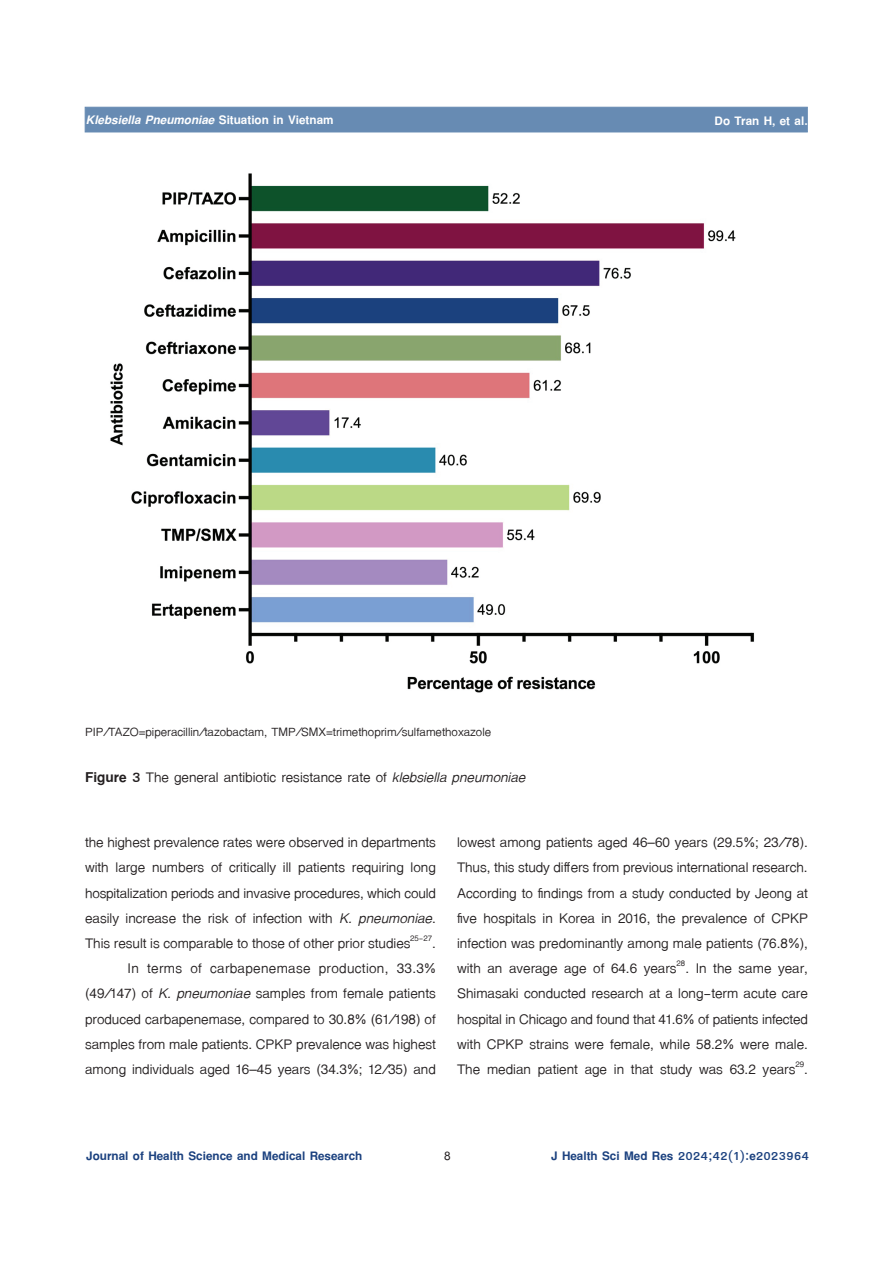
<style>
.page{position:relative;width:893px;height:1263px;background:#fff}
.page>*{position:absolute;margin:0;border:0;box-sizing:border-box;transform-origin:0 0}
.t1{font:21px/25.2px "TF Lanna";color:#231f20;text-align:right}
.t2{font:700 18px "TF Lanna";color:#1b417f}
.t3{font:18px "TF Lanna";color:#231f20}
.t4{font:italic 700 18px "TF Lanna";color:#fff}
.t5{font:700 18px "TF Lanna";color:#fff}
.t6{font:700 18px "Cordia UPC";color:#231f20}
.s1{font-style:normal}
.s2{font-weight:700}
.s3{font-style:italic}
</style>
<div class="page">
<div style="left:85px;top:107px;width:723px;height:25px;background:#678bb3"></div>
<img style="left:110px;top:173px;width:644px;height:520px">
<p class="t4" style="left:86px;top:109px;width:249px">Klebsiella Pneumoniae <span class="s1">Situation in Vietnam</span></p>
<p class="t5" style="left:715px;top:109px;width:95px">Do Tran H, et al.</p>
<p class="t3" style="left:85px;top:721px;width:408px">PIP/TAZO=piperacillin/tazobactam, TMP/SMX=trimethoprim/sulfamethoxazole</p>
<p class="t1" style="left:85px;top:765px;width:442px"><span class="s2">Figure 3</span> The general antibiotic resistance rate of <span class="s3">klebsiella pneumoniae</span></p>
<p class="t1" style="left:85px;top:830px;width:352px">the highest prevalence rates were observed in departments with large numbers of critically ill patients requiring long hospitalization periods and invasive procedures, which could easily increase the risk of infection with <span class="s3">K. pneumoniae</span>.<br>This result is comparable to those of other prior studies<sup>25-27</sup>.<br>In terms of carbapenemase production, 33.3% (49/147) of <span class="s3">K. pneumoniae</span> samples from female patients produced carbapenemase, compared to 30.8% (61/198) of samples from male patients. CPKP prevalence was highest among individuals aged 16–45 years (34.3%; 12/35) and</p>
<p class="t1" style="left:457px;top:830px;width:352px;text-align:justify">lowest among patients aged 46–60 years (29.5%; 23/78).<br>Thus, this study differs from previous international research.<br>According to findings from a study conducted by Jeong at five hospitals in Korea in 2016, the prevalence of CPKP infection was predominantly among male patients (76.8%), with an average age of 64.6 years<sup>28</sup>. In the same year, Shimasaki conducted research at a long-term acute care hospital in Chicago and found that 41.6% of patients infected with CPKP strains were female, while 58.2% were male.<br>The median patient age in that study was 63.2 years<sup>29</sup>.</p>
<p class="t2" style="left:86px;top:1145px;width:277px">Journal of Health Science and Medical Research</p>
<p class="t6" style="left:444px;top:1145px;width:8px">8</p>
<p class="t2" style="left:551px;top:1145px;width:260px">J Health Sci Med Res 2024;42(1):e2023964</p>
</div>
